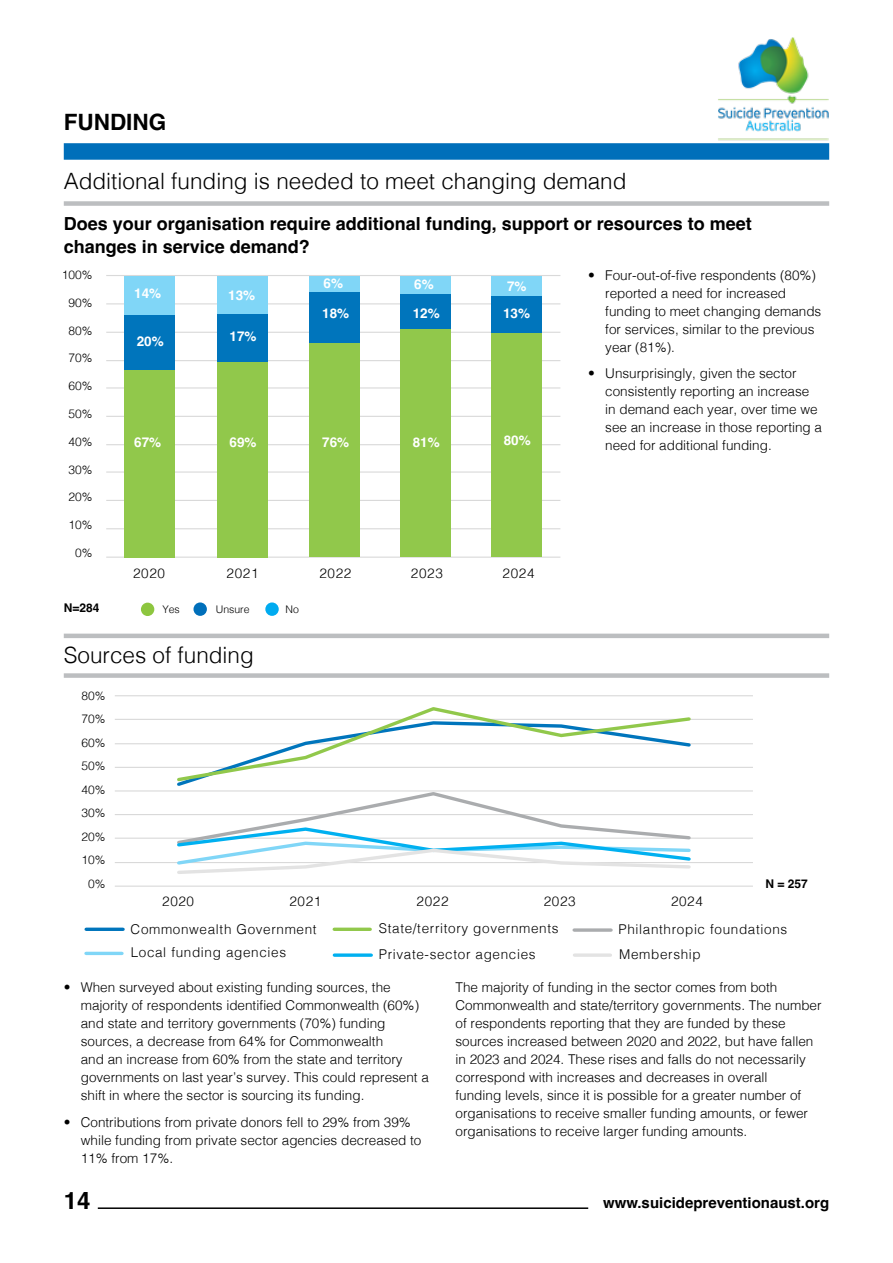
<style>
.page{position:relative;width:893px;height:1263px;background:#fff}
.page>*{position:absolute;margin:0;border:0;box-sizing:border-box;transform-origin:0 0}
.t1{font:700 24px "Helvetica";color:#000}
.Body{font:300 22.5px "Helvetica";color:#000}
.H2_2{font:700 22.5px "Helvetica";color:#000}
.Body-2{font:700 18px/22.5px "Helvetica";color:#000}
.t2{font:700 15px "Helvetica";color:#000}
.Body-3{font:300 13.5px/18px "Helvetica";color:#000}
.Body-4{font:300 13.5px/27.9px "Helvetica";letter-spacing:.05em;color:#000}
.Body-5{font:700 13.5px "Helvetica";color:#fff}
.t3{font:300 12px "Helvetica";color:#000}
.Body-6{font:700 12px "Helvetica";color:#000}
.Body-7{font:300 10.5px "Helvetica";color:#000}
</style>
<div class="page">
<img style="left:718px;top:37px;width:112px;height:110px">
<hr style="left:98px;top:1207px;width:490px;height:2px;background:#000">
<div style="left:64px;top:143px;width:765px;height:17px;background:#006fba"></div>
<div style="left:64px;top:201px;width:765px;height:5px;background:#bcbec0"></div>
<div style="left:64px;top:673px;width:765px;height:5px;background:#bcbec0"></div>
<hr style="left:64px;top:634px;width:765px;height:4px;background:#bcbec0">
<hr style="left:106px;top:528px;width:454px;height:1px;background:#d9d9d9">
<hr style="left:106px;top:500px;width:454px;height:1px;background:#d9d9d9">
<hr style="left:106px;top:471px;width:454px;height:2px;background:#d9d9d9">
<hr style="left:106px;top:444px;width:454px;height:1px;background:#d9d9d9">
<hr style="left:106px;top:416px;width:454px;height:1px;background:#d9d9d9">
<hr style="left:106px;top:387px;width:454px;height:1px;background:#d9d9d9">
<hr style="left:106px;top:360px;width:454px;height:1px;background:#d9d9d9">
<hr style="left:106px;top:332px;width:454px;height:1px;background:#d9d9d9">
<hr style="left:106px;top:303px;width:454px;height:1px;background:#d9d9d9">
<hr style="left:106px;top:275px;width:454px;height:1px;background:#d9d9d9">
<hr style="left:106px;top:557px;width:454px;height:1px;background:#d9d9d9">
<div style="left:491px;top:332px;width:51px;height:225px;background:#91c84b"></div>
<div style="left:400px;top:328px;width:51px;height:229px;background:#91c84b"></div>
<div style="left:309px;top:342px;width:51px;height:215px;background:#91c84b"></div>
<div style="left:217px;top:362px;width:50px;height:195px;background:#91c84b"></div>
<div style="left:124px;top:370px;width:50px;height:187px;background:#91c84b"></div>
<div style="left:491px;top:296px;width:51px;height:36px;background:#0075bc"></div>
<div style="left:400px;top:294px;width:51px;height:34px;background:#0075bc"></div>
<div style="left:309px;top:292px;width:51px;height:50px;background:#0075bc"></div>
<div style="left:217px;top:314px;width:50px;height:48px;background:#0075bc"></div>
<div style="left:124px;top:315px;width:50px;height:55px;background:#0075bc"></div>
<div style="left:491px;top:276px;width:51px;height:20px;background:#80d6f7"></div>
<div style="left:400px;top:276px;width:51px;height:18px;background:#80d6f7"></div>
<div style="left:309px;top:276px;width:51px;height:16px;background:#80d6f7"></div>
<div style="left:217px;top:276px;width:50px;height:38px;background:#80d6f7"></div>
<div style="left:124px;top:276px;width:50px;height:39px;background:#80d6f7"></div>
<div style="left:141px;top:603px;width:13px;height:13px;background:#8dc63f;border-radius:50%"></div>
<div style="left:265px;top:602px;width:14px;height:14px;background:#00abf0;border-radius:50%"></div>
<div style="left:193px;top:602px;width:14px;height:14px;background:#006fba;border-radius:50%"></div>
<hr style="left:115px;top:862px;width:638px;height:1px;background:#d9d9d9">
<hr style="left:115px;top:838px;width:638px;height:1px;background:#d9d9d9">
<hr style="left:115px;top:814px;width:638px;height:1px;background:#d9d9d9">
<hr style="left:115px;top:790px;width:638px;height:1px;background:#d9d9d9">
<hr style="left:115px;top:767px;width:638px;height:1px;background:#d9d9d9">
<hr style="left:115px;top:743px;width:638px;height:1px;background:#d9d9d9">
<hr style="left:115px;top:719px;width:638px;height:1px;background:#d9d9d9">
<hr style="left:115px;top:695px;width:638px;height:1px;background:#d9d9d9">
<hr style="left:115px;top:885px;width:638px;height:2px;background:#d9d9d9">
<svg style="left:174px;top:707px;width:519px;height:167px"></svg>
<svg style="left:86px;top:927px;width:37px;height:4px"></svg>
<svg style="left:334px;top:927px;width:36px;height:4px"></svg>
<svg style="left:574px;top:928px;width:37px;height:4px"></svg>
<hr style="left:86px;top:952px;width:36px;height:3px;background:#80d6f7">
<svg style="left:334px;top:953px;width:37px;height:4px"></svg>
<hr style="left:574px;top:953px;width:36px;height:4px;background:#e3e3e3">
<p class="H2_2" style="left:64px;top:108px;width:104px">FUNDING</p>
<p class="Body" style="left:64px;top:161px;width:564px">Additional funding is needed to meet changing demand</p>
<p class="Body-2" style="left:64px;top:215px;width:690px">Does your organisation require additional funding, support or resources to meet changes in service demand?</p>
<p class="t3" style="left:62px;top:265px;width:32px">100%</p>
<p class="t3" style="left:68px;top:292px;width:26px">90%</p>
<p class="t3" style="left:68px;top:320px;width:26px">80%</p>
<p class="t3" style="left:68px;top:348px;width:26px">70%</p>
<p class="t3" style="left:68px;top:376px;width:26px">60%</p>
<p class="t3" style="left:68px;top:403px;width:26px">50%</p>
<p class="t3" style="left:68px;top:431px;width:26px">40%</p>
<p class="t3" style="left:68px;top:459px;width:26px">30%</p>
<p class="t3" style="left:68px;top:487px;width:26px">20%</p>
<p class="t3" style="left:68px;top:515px;width:26px">10%</p>
<p class="t3" style="left:75px;top:542px;width:19px">0%</p>
<p class="Body-6" style="left:64px;top:600px;width:37px">N=284</p>
<p class="Body-5" style="left:134px;top:285px;width:29px">14%</p>
<p class="Body-5" style="left:228px;top:287px;width:29px">13%</p>
<p class="Body-5" style="left:137px;top:333px;width:29px">20%</p>
<p class="Body-5" style="left:229px;top:328px;width:29px">17%</p>
<p class="Body-5" style="left:324px;top:275px;width:21px">6%</p>
<p class="Body-5" style="left:414px;top:276px;width:21px">6%</p>
<p class="Body-5" style="left:507px;top:278px;width:21px">7%</p>
<p class="Body-5" style="left:413px;top:305px;width:29px">12%</p>
<p class="Body-5" style="left:503px;top:305px;width:29px">13%</p>
<p class="Body-5" style="left:322px;top:305px;width:29px">18%</p>
<p class="Body-5" style="left:134px;top:434px;width:29px">67%</p>
<p class="Body-5" style="left:229px;top:434px;width:29px">69%</p>
<p class="Body-5" style="left:322px;top:434px;width:29px">76%</p>
<p class="Body-5" style="left:413px;top:434px;width:29px">81%</p>
<p class="Body-5" style="left:504px;top:432px;width:29px">80%</p>
<p class="Body-3" style="left:133px;top:563px;width:33px">2020</p>
<p class="Body-3" style="left:227px;top:563px;width:33px">2021</p>
<p class="Body-3" style="left:319px;top:563px;width:33px">2022</p>
<p class="Body-3" style="left:411px;top:563px;width:33px">2023</p>
<p class="Body-3" style="left:503px;top:563px;width:33px">2024</p>
<p class="Body-7" style="left:162px;top:600px;width:19px">Yes</p>
<p class="Body-7" style="left:216px;top:600px;width:35px">Unsure</p>
<p class="Body-7" style="left:285px;top:600px;width:15px">No</p>
<p class="Body" style="left:64px;top:635px;width:192px">Sources of funding</p>
<p class="t3" style="left:81px;top:685px;width:26px">80%</p>
<p class="t3" style="left:81px;top:709px;width:26px">70%</p>
<p class="t3" style="left:81px;top:732px;width:26px">60%</p>
<p class="t3" style="left:81px;top:756px;width:26px">50%</p>
<p class="t3" style="left:81px;top:779px;width:26px">40%</p>
<p class="t3" style="left:81px;top:803px;width:26px">30%</p>
<p class="t3" style="left:81px;top:826px;width:26px">20%</p>
<p class="t3" style="left:81px;top:850px;width:26px">10%</p>
<p class="t3" style="left:88px;top:873px;width:19px">0%</p>
<p class="Body-3" style="left:605px;top:265px;width:218px;text-indent:-17px">• Four-out-of-five respondents (80%) reported a need for increased funding to meet changing demands for services, similar to the previous year (81%).</p>
<p class="Body-3" style="left:605px;top:363px;width:218px;text-indent:-17px">• Unsurprisingly, given the sector consistently reporting an increase in demand each year, over time we see an increase in those reporting a need for additional funding.</p>
<p class="Body-6" style="left:765px;top:876px;width:44px">N = 257</p>
<p class="Body-4" style="left:131px;top:886px;width:188px;text-indent:32px">2020<br>Commonwealth Government</p>
<p class="Body-3" style="left:289px;top:891px;width:33px">2021</p>
<p class="Body-3" style="left:417px;top:891px;width:33px">2022</p>
<p class="Body-3" style="left:544px;top:891px;width:33px">2023</p>
<p class="Body-3" style="left:671px;top:891px;width:33px">2024</p>
<p class="Body-4" style="left:379px;top:913px;width:181px">State/territory governments</p>
<p class="Body-4" style="left:619px;top:914px;width:170px">Philanthropic foundations</p>
<p class="Body-4" style="left:131px;top:938px;width:157px">Local funding agencies</p>
<p class="Body-4" style="left:379px;top:939px;width:158px">Private-sector agencies</p>
<p class="Body-4" style="left:619px;top:939px;width:83px">Membership</p>
<p class="Body-3" style="left:81px;top:977px;width:350px;text-indent:-17px">• When surveyed about existing funding sources, the majority of respondents identified Commonwealth (60%) and state and territory governments (70%) funding sources, a decrease from 64% for Commonwealth<br>and an increase from 60% from the state and territory governments on last year’s survey. This could represent a shift in where the sector is sourcing its funding.</p>
<p class="Body-3" style="left:81px;top:1112px;width:342px;text-indent:-17px">• Contributions from private donors fell to 29% from 39% while funding from private sector agencies decreased to<br>11% from 17%.</p>
<p class="Body-3" style="left:455px;top:977px;width:368px">The majority of funding in the sector comes from both Commonwealth and state/territory governments. The number of respondents reporting that they are funded by these sources increased between 2020 and 2022, but have fallen in 2023 and 2024. These rises and falls do not necessarily correspond with increases and decreases in overall<br>funding levels, since it is possible for a greater number of organisations to receive smaller funding amounts, or fewer organisations to receive larger funding amounts.</p>
<h1 class="t1" style="left:64px;top:1186px;width:28px">14</h1>
<p class="t2" style="left:603px;top:1194px;width:228px">www.suicidepreventionaust.org</p>
</div>
